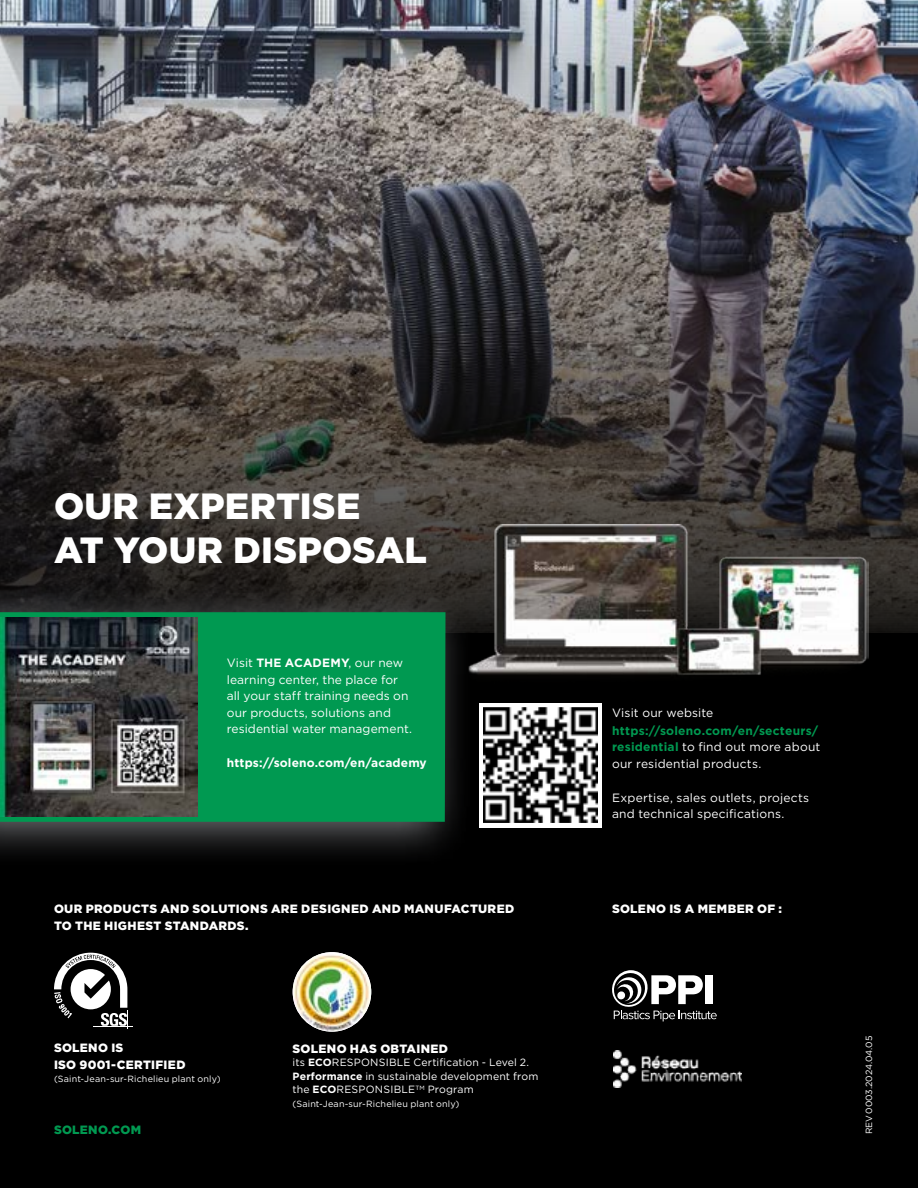
<style>
.page{position:relative;width:918px;height:1188px;background:#fff}
.page>*{position:absolute;margin:0;border:0;box-sizing:border-box;transform-origin:0 0}
.t1{font:900 36.45px/43.5px "Gotham HTF";letter-spacing:.005em;color:#fff}
.t2{font:12px/16.5px "Gotham HTF";letter-spacing:.01em;color:#fff}
.t3{font:900 12px/16.5px "Gotham HTF";letter-spacing:.025em;color:#fff}
.t4{font:700 12px/16.5px "Gotham HTF";letter-spacing:.02em;color:#009951}
.t5{font:700 12px "Gotham HTF";letter-spacing:.01em;color:#fff}
.t6{font:900 12px "Gotham HTF";letter-spacing:.025em;color:#009951}
.t7{font:10.5px/13.5px "Gotham HTF";letter-spacing:.015em;color:#fff}
.t8{font:9px "Gotham HTF";letter-spacing:.015em;color:#fff}
.t9{font:9px "Gotham HTF";letter-spacing:-.01em;color:#fff}
.s1{font-weight:700}
.s2{font-weight:400;color:#fff}
</style>
<div class="page">
<img style="left:0;top:0;width:918px;height:636px">
<div style="left:0;top:652px;width:918px;height:536px;background:#000"></div>
<img style="left:293px;top:952px;width:78px;height:80px">
<img style="left:456px;top:524px;width:413px;height:151px">
<svg style="left:612px;top:970px;width:105px;height:51px"></svg>
<div style="left:705px;top:975px;width:8px;height:29px;background:#fff"></div>
<img style="left:613px;top:1050px;width:129px;height:37px">
<svg style="left:0;top:582px;width:473px;height:272px"></svg>
<div style="left:0;top:612px;width:446px;height:210px;background:#009951"></div>
<img style="left:0;top:618px;width:197px;height:198px">
<hr style="left:93px;top:1026px;width:39px;height:1px;background:#fff">
<svg style="left:54px;top:953px;width:74px;height:76px"></svg>
<div style="left:480px;top:703px;width:122px;height:124px;background:#fff"></div>
<img style="left:483px;top:708px;width:115px;height:114px">
<h1 class="t1" style="left:54px;top:484px;width:374px">OUR EXPERTISE<br>AT YOUR DISPOSAL</h1>
<p class="t2" style="left:227px;top:654px;width:187px">Visit <span class="s1">THE ACADEMY</span>, our new learning center, the place for all your staff training needs on our products, solutions and residential water management.</p>
<p class="t5" style="left:227px;top:756px;width:202px">https://soleno.com/en/academy</p>
<p class="t2" style="left:612px;top:705px;width:103px">Visit our website</p>
<p class="t4" style="left:612px;top:722px;width:210px">https://soleno.com/en/secteurs/ residential <span class="s2">to find out more about our residential products.</span></p>
<p class="t2" style="left:612px;top:789px;width:199px">Expertise, sales outlets, projects and technical specifications.</p>
<p class="t3" style="left:54px;top:900px;width:462px">OUR PRODUCTS AND SOLUTIONS ARE DESIGNED AND MANUFACTURED</p>
<p class="t3" style="left:612px;top:900px;width:172px">SOLENO IS A MEMBER OF :</p>
<p class="t3" style="left:54px;top:917px;width:196px">TO THE HIGHEST STANDARDS.</p>
<p class="t3" style="left:54px;top:1039px;width:133px">SOLENO IS<br>ISO 9001-CERTIFIED</p>
<p class="t8" style="left:54px;top:1074px;width:168px">(Saint-Jean-sur-Richelieu plant only)</p>
<p class="t6" style="left:54px;top:1123px;width:89px">SOLENO.COM</p>
<p class="t3" style="left:293px;top:1040px;width:157px">SOLENO HAS OBTAINED</p>
<p class="t7" style="left:293px;top:1056px;width:247px">its <span class="s1">ECO</span>RESPONSIBLE Certification - Level 2.<br><span class="s1">Performance</span> in sustainable development from the <span class="s1">ECO</span>RESPONSIBLE<sup>TM</sup> Program</p>
<p class="t8" style="left:293px;top:1099px;width:168px">(Saint-Jean-sur-Richelieu plant only)</p>
<p class="t9" style="left:864px;top:1134px;width:100px;rotate:-90deg">REV 0003.2024.04.05</p>
</div>
